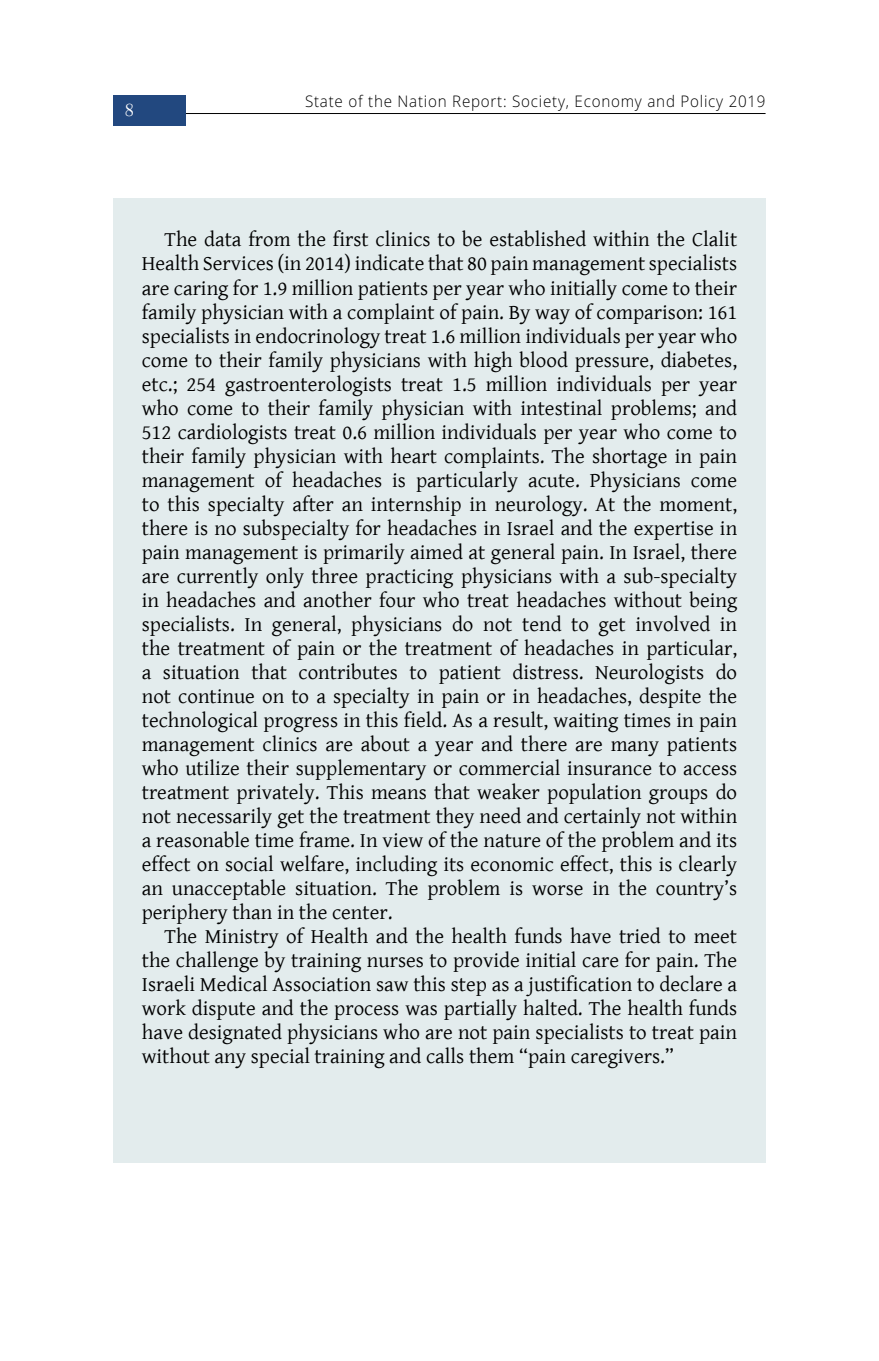
<style>
.page{position:relative;width:879px;height:1361px;background:#fff}
.page>*{position:absolute;margin:0;border:0;box-sizing:border-box;transform-origin:0 0}
.Text_with_indent_Spo{font:21px/24px "Gentium Basic";color:#000;text-align:justify}
.t1{font:300 18px "Frank Ruhl Libre";color:#fff}
.t2{font:300 16px "Open Sans Hebrew";letter-spacing:.05em;color:#000;scale:.95 1}
</style>
<div class="page">
<div style="left:113px;top:198px;width:652px;height:964px;background:#e3eced"></div>
<hr style="left:113px;top:113px;width:652px;height:1px;background:#000">
<div style="left:113px;top:95px;width:73px;height:31px;background:#22487f"></div>
<p class="t1" style="left:125px;top:99px;width:11px">8</p>
<p class="t2" style="left:305px;top:92px;width:486px">State of the Nation Report: Society, Economy and Policy 2019</p>
<p class="Text_with_indent_Spo" style="left:142px;top:227px;width:597px;text-indent:23px">The data from the first clinics to be established within the Clalit Health Services (in 2014) indicate that 80 pain management specialists are caring for 1.9 million patients per year who initially come to their family physician with a complaint of pain. By way of comparison: 161 specialists in endocrinology treat 1.6 million individuals per year who come to their family physicians with high blood pressure, diabetes, etc.; 254 gastroenterologists treat 1.5 million individuals per year who come to their family physician with intestinal problems; and 512 cardiologists treat 0.6 million individuals per year who come to their family physician with heart complaints. The shortage in pain management of headaches is particularly acute. Physicians come to this specialty after an internship in neurology. At the moment, there is no subspecialty for headaches in Israel and the expertise in pain management is primarily aimed at general pain. In Israel, there are currently only three practicing physicians with a sub-specialty in headaches and another four who treat headaches without being specialists. In general, physicians do not tend to get involved in the treatment of pain or the treatment of headaches in particular, a situation that contributes to patient distress. Neurologists do not continue on to a specialty in pain or in headaches, despite the technological progress in this field. As a result, waiting times in pain management clinics are about a year and there are many patients who utilize their supplementary or commercial insurance to access treatment privately. This means that weaker population groups do not necessarily get the treatment they need and certainly not within a reasonable time frame. In view of the nature of the problem and its effect on social welfare, including its economic effect, this is clearly an unacceptable situation. The problem is worse in the country’s periphery than in the center.</p>
<p class="Text_with_indent_Spo" style="left:142px;top:923px;width:597px;text-indent:23px">The Ministry of Health and the health funds have tried to meet the challenge by training nurses to provide initial care for pain. The Israeli Medical Association saw this step as a justification to declare a work dispute and the process was partially halted. The health funds have designated physicians who are not pain specialists to treat pain without any special training and calls them “pain caregivers.”</p>
</div>
